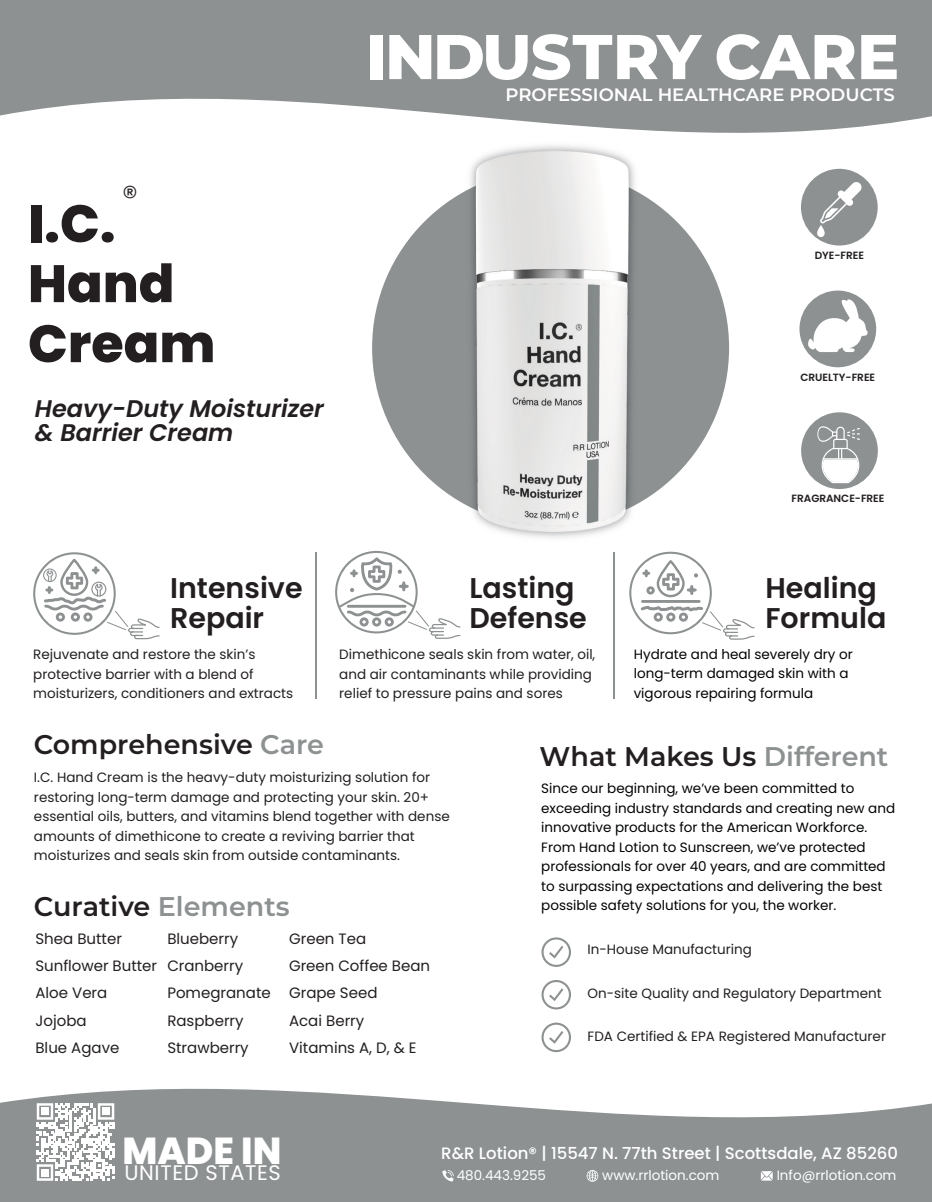
<style>
.page{position:relative;width:932px;height:1202px;background:#fff}
.page>*{position:absolute;margin:0;border:0;box-sizing:border-box;transform-origin:0 0}
.t1{font:800 63px "Montserrat";letter-spacing:-.015em;color:#fff}
.t2{font:800 52.5px/60px "Poppins";color:#231f20}
.t3{font:800 37.5px "Poppins";color:#fff}
.t4{font:300 31.5px "Poppins";color:#231f20}
.t5{font:600 28.5px/30px "Poppins";color:#231f20}
.t6{font:600 27px "Montserrat";color:#231f20}
.t7{font:italic 600 24px/24px "Poppins";color:#231f20}
.t8{font:21px "Poppins";letter-spacing:.03em;color:#fff}
.t9{font:600 18px "Montserrat";color:#fff}
.t10{font:500 16.5px "Poppins";color:#fff}
.t11{font:15px/27.2px "Poppins";color:#231f20}
.t12{font:13.5px/19.5px "Poppins";color:#231f20}
.t13{font:13.5px/19.5px "Poppins";color:#020304}
.t14{font:13.5px "Poppins";color:#fff}
.t15{font:600 10.5px "Poppins";color:#231f20}
.s1{color:#8d9192}
</style>
<div class="page">
<svg style="left:0;top:0;width:932px;height:175px;fill:#8d9192"></svg>
<svg style="left:0;top:1088px;width:932px;height:114px;background:#9da0a1"></svg>
<svg style="left:586px;top:1170px;width:12px;height:11px"></svg>
<svg style="left:442px;top:1170px;width:11px;height:11px"></svg>
<svg style="left:760px;top:1171px;width:12px;height:9px"></svg>
<svg style="left:37px;top:1103px;width:77px;height:77px"></svg>
<div style="left:41px;top:1107px;width:7px;height:8px;background:#fff"></div>
<div style="left:103px;top:1107px;width:7px;height:8px;background:#fff"></div>
<div style="left:41px;top:1169px;width:7px;height:7px;background:#fff"></div>
<svg style="left:541px;top:937px;width:30px;height:30px"></svg>
<svg style="left:541px;top:980px;width:30px;height:29px"></svg>
<svg style="left:541px;top:1022px;width:30px;height:30px"></svg>
<div style="left:372px;top:169px;width:357px;height:357px;background:#8d9192;border-radius:50%"></div>
<hr style="left:315px;top:552px;width:2px;height:146px;background:#8d9192">
<hr style="left:613px;top:552px;width:1px;height:146px;background:#8d9192">
<div style="left:801px;top:412px;width:76px;height:77px;background:#8d9192;border-radius:50%"></div>
<svg style="left:817px;top:426px;width:43px;height:57px"></svg>
<div style="left:801px;top:169px;width:76px;height:76px;background:#8d9192;border-radius:50%"></div>
<svg style="left:817px;top:225px;width:7px;height:12px"></svg>
<svg style="left:820px;top:182px;width:42px;height:41px"></svg>
<div style="left:799px;top:290px;width:77px;height:77px;background:#8d9192;border-radius:50%"></div>
<svg style="left:807px;top:298px;width:60px;height:54px"></svg>
<img style="left:463px;top:139px;width:178px;height:368px">
<img style="left:464px;top:142px;width:168px;height:396px">
<svg style="left:33px;top:552px;width:127px;height:88px"></svg>
<svg style="left:629px;top:552px;width:126px;height:88px"></svg>
<svg style="left:335px;top:551px;width:126px;height:88px"></svg>
<h3 class="t4" style="left:122px;top:178px;width:17px">®</h3>
<h2 class="t2" style="left:28px;top:194px;width:189px">I.C.<br>Hand<br>Cream</h2>
<h3 class="t7" style="left:35px;top:397px;width:290px">Heavy-Duty Moisturizer &amp; Barrier Cream</h3>
<h1 class="t1" style="left:366px;top:11px;width:534px">INDUSTRY CARE</h1>
<h3 class="t9" style="left:505px;top:81px;width:390px">PROFESSIONAL HEALTHCARE PRODUCTS</h3>
<p class="t15" style="left:814px;top:249px;width:51px">DYE-FREE</p>
<p class="t15" style="left:800px;top:371px;width:76px">CRUELTY-FREE</p>
<p class="t15" style="left:791px;top:492px;width:94px">FRAGRANCE-FREE</p>
<h3 class="t5" style="left:170px;top:573px;width:134px">Intensive<br>Repair</h3>
<h3 class="t5" style="left:469px;top:573px;width:119px">Lasting<br>Defense</h3>
<p class="t12" style="left:33px;top:644px;width:261px">Rejuvenate and restore the skin’s protective barrier with a blend of moisturizers, conditioners and extracts</p>
<p class="t12" style="left:339px;top:644px;width:257px">Dimethicone seals skin from water, oil, and air contaminants while providing relief to pressure pains and sores</p>
<h3 class="t5" style="left:765px;top:573px;width:122px">Healing<br>Formula</h3>
<p class="t13" style="left:633px;top:644px;width:221px">Hydrate and heal severely dry or long-term damaged skin with a vigorous repairing formula</p>
<h3 class="t6" style="left:34px;top:725px;width:292px">Comprehensive <span class="s1">Care</span></h3>
<p class="t12" style="left:34px;top:768px;width:417px">I.C. Hand Cream is the heavy-duty moisturizing solution for restoring long-term damage and protecting your skin. 20+ essential oils, butters, and vitamins blend together with dense amounts of dimethicone to create a reviving barrier that moisturizes and seals skin from outside contaminants.</p>
<h3 class="t6" style="left:34px;top:887px;width:257px">Curative <span class="s1">Elements</span></h3>
<p class="t11" style="left:35px;top:925px;width:123px">Shea Butter<br>Sunflower Butter<br>Aloe Vera<br>Jojoba<br>Blue Agave</p>
<p class="t11" style="left:167px;top:925px;width:105px">Blueberry<br>Cranberry<br>Pomegranate<br>Raspberry<br>Strawberry</p>
<p class="t11" style="left:289px;top:925px;width:142px">Green Tea<br>Green Coffee Bean<br>Grape Seed<br>Acai Berry<br>Vitamins A, D, &amp; E</p>
<h3 class="t6" style="left:539px;top:737px;width:350px">What Makes Us <span class="s1">Different</span></h3>
<p class="t13" style="left:541px;top:779px;width:355px">Since our beginning, we’ve been committed to exceeding industry standards and creating new and innovative products for the American Workforce.<br>From Hand Lotion to Sunscreen, we’ve protected professionals for over 40 years, and are committed to surpassing expectations and delivering the best possible safety solutions for you, the worker.</p>
<p class="t12" style="left:587px;top:939px;width:166px">In-House Manufacturing</p>
<p class="t12" style="left:587px;top:983px;width:296px">On-site Quality and Regulatory Department</p>
<p class="t12" style="left:587px;top:1026px;width:300px">FDA Certified &amp; EPA Registered Manufacturer</p>
<h3 class="t3" style="left:122px;top:1128px;width:160px">MADE IN</h3>
<h3 class="t8" style="left:124px;top:1160px;width:158px">UNITED STATES</h3>
<p class="t14" style="left:457px;top:1167px;width:91px">480.443.9255</p>
<p class="t14" style="left:602px;top:1167px;width:119px">www.rrlotion.com</p>
<p class="t14" style="left:776px;top:1167px;width:121px">Info@rrlotion.com</p>
<p class="t10" style="left:441px;top:1143px;width:458px">R&amp;R Lotion® | 15547 N. 77th Street | Scottsdale, AZ 85260</p>
</div>
